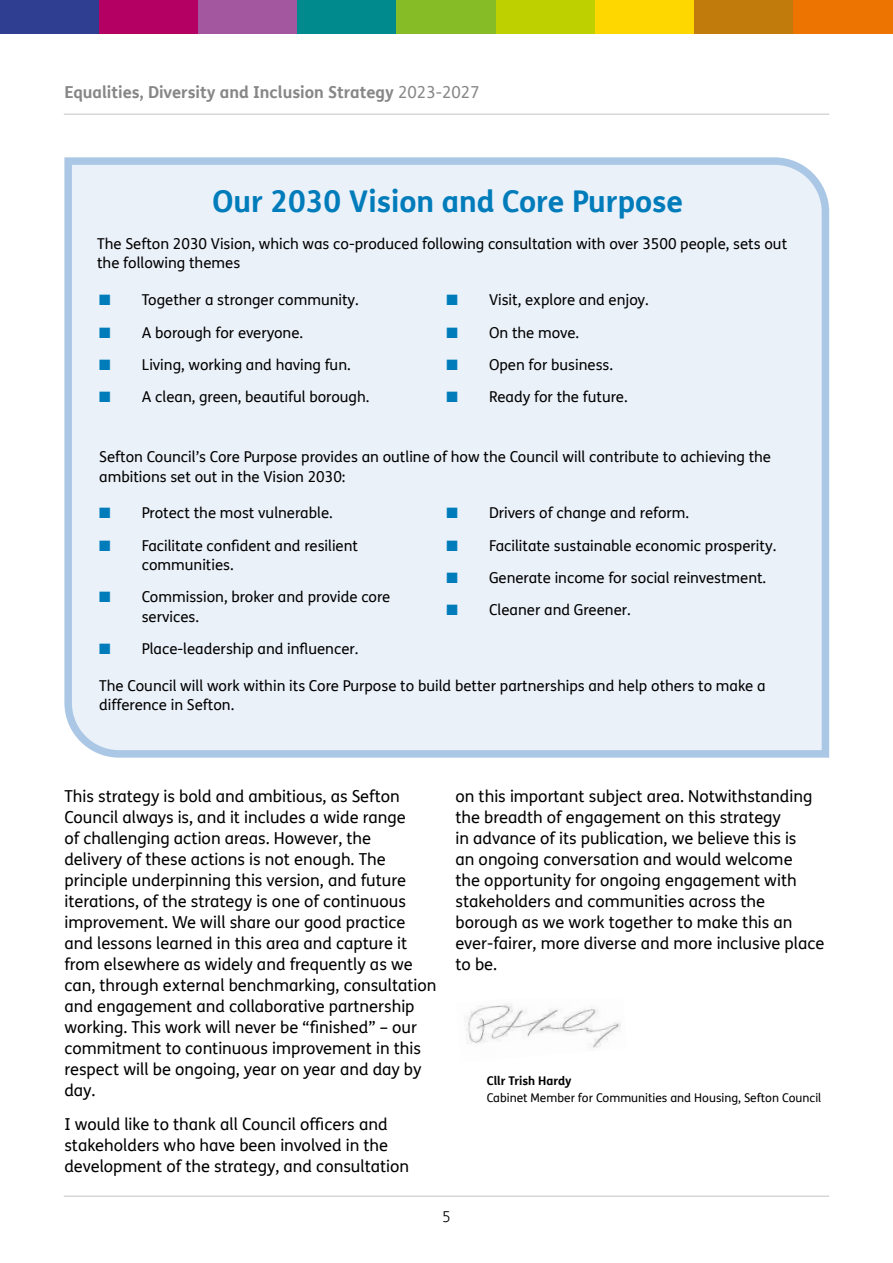
<style>
.page{position:relative;width:893px;height:1263px;background:#fff}
.page>*{position:absolute;margin:0;border:0;box-sizing:border-box;transform-origin:0 0}
.Heading_20pt_Bold{font:700 30px "FS Me";color:#007cbb}
.Body{font:16.5px/21px "FS Me";color:#000}
.t1{font:700 16.5px "FS Me";color:#878787}
.Body-2{font:15px/19.5px "FS Me";color:#000}
.t2{font:300 15px "FS Me";color:#000}
.Body-3{font:12px "FS Me";color:#000}
.Body-4{font:700 12px "FS Me";color:#000}
.s1{font-weight:400}
.s2{color:#007cbb}
</style>
<div class="page">
<hr style="left:64px;top:114px;width:765px;height:1px;background:#c6c6c6">
<hr style="left:64px;top:1196px;width:765px;height:1px;background:#c6c6c6">
<div style="left:0;top:0;width:99px;height:33px;background:#303e91"></div>
<div style="left:496px;top:0;width:99px;height:33px;background:#bed000"></div>
<div style="left:99px;top:0;width:99px;height:33px;background:#b50063"></div>
<div style="left:198px;top:0;width:100px;height:33px;background:#a2579e"></div>
<div style="left:298px;top:0;width:99px;height:33px;background:#008a8e"></div>
<div style="left:397px;top:0;width:99px;height:33px;background:#86bc25"></div>
<div style="left:595px;top:0;width:99px;height:33px;background:#fed700"></div>
<div style="left:694px;top:0;width:100px;height:33px;background:#c17b0c"></div>
<div style="left:794px;top:0;width:99px;height:33px;background:#ee7402"></div>
<div style="left:64px;top:157px;width:766px;height:601px;background:#ebf1f9"></div>
<img style="left:465px;top:1004px;width:156px;height:44px">
<p class="t1" style="left:64px;top:79px;width:417px">Equalities, Diversity and Inclusion Strategy <span class="s1">2023-2027</span></p>
<p class="Heading_20pt_Bold" style="left:212px;top:178px;width:472px">Our 2030 Vision and Core Purpose</p>
<p class="Body-2" style="left:97px;top:234px;width:692px">The Sefton 2030 Vision, which was co-produced following consultation with over 3500 people, sets out the following themes</p>
<p class="Body-2" style="left:99px;top:290px;width:261px"><span class="s2">■</span> Together a stronger community.</p>
<p class="Body-2" style="left:99px;top:322px;width:205px"><span class="s2">■</span> A borough for everyone.</p>
<p class="Body-2" style="left:99px;top:355px;width:253px"><span class="s2">■</span> Living, working and having fun.</p>
<p class="Body-2" style="left:99px;top:387px;width:272px"><span class="s2">■</span> A clean, green, beautiful borough.</p>
<p class="Body-2" style="left:446px;top:290px;width:204px"><span class="s2">■</span> Visit, explore and enjoy.</p>
<p class="Body-2" style="left:446px;top:322px;width:134px"><span class="s2">■</span> On the move.</p>
<p class="Body-2" style="left:446px;top:355px;width:168px"><span class="s2">■</span> Open for business.</p>
<p class="Body-2" style="left:446px;top:387px;width:183px"><span class="s2">■</span> Ready for the future.</p>
<p class="Body-2" style="left:99px;top:447px;width:673px">Sefton Council’s Core Purpose provides an outline of how the Council will contribute to achieving the ambitions set out in the Vision 2030:</p>
<p class="Body-2" style="left:99px;top:503px;width:235px"><span class="s2">■</span> Protect the most vulnerable.</p>
<p class="Body-2" style="left:142px;top:535px;width:218px;text-indent:-43px"><span class="s2">■</span> Facilitate confident and resilient communities.</p>
<p class="Body-2" style="left:142px;top:587px;width:250px;text-indent:-43px"><span class="s2">■</span> Commission, broker and provide core services.</p>
<p class="Body-2" style="left:99px;top:639px;width:261px"><span class="s2">■</span> Place-leadership and influencer.</p>
<p class="Body-2" style="left:446px;top:503px;width:244px"><span class="s2">■</span> Drivers of change and reform.</p>
<p class="Body-2" style="left:446px;top:535px;width:331px"><span class="s2">■</span> Facilitate sustainable economic prosperity.</p>
<p class="Body-2" style="left:446px;top:568px;width:321px"><span class="s2">■</span> Generate income for social reinvestment.</p>
<p class="Body-2" style="left:446px;top:600px;width:186px"><span class="s2">■</span> Cleaner and Greener.</p>
<p class="Body-2" style="left:99px;top:675px;width:668px">The Council will work within its Core Purpose to build better partnerships and help others to make a difference in Sefton.</p>
<p class="Body" style="left:64px;top:786px;width:374px">This strategy is bold and ambitious, as Sefton Council always is, and it includes a wide range<br>of challenging action areas. However, the<br>delivery of these actions is not enough. The principle underpinning this version, and future iterations, of the strategy is one of continuous improvement. We will share our good practice and lessons learned in this area and capture it from elsewhere as widely and frequently as we can, through external benchmarking, consultation and engagement and collaborative partnership working. This work will never be “finished” – our commitment to continuous improvement in this respect will be ongoing, year on year and day by day.</p>
<p class="Body" style="left:64px;top:1113px;width:346px">I would like to thank all Council officers and stakeholders who have been involved in the development of the strategy, and consultation</p>
<p class="Body" style="left:455px;top:786px;width:371px">on this important subject area. Notwithstanding the breadth of engagement on this strategy<br>in advance of its publication, we believe this is<br>an ongoing conversation and would welcome<br>the opportunity for ongoing engagement with stakeholders and communities across the borough as we work together to make this an ever-fairer, more diverse and more inclusive place to be.</p>
<p class="Body-4" style="left:487px;top:1072px;width:86px">Cllr Trish Hardy</p>
<p class="Body-3" style="left:487px;top:1089px;width:336px">Cabinet Member for Communities and Housing, Sefton Council</p>
<p class="t2" style="left:442px;top:1206px;width:10px">5</p>
</div>
